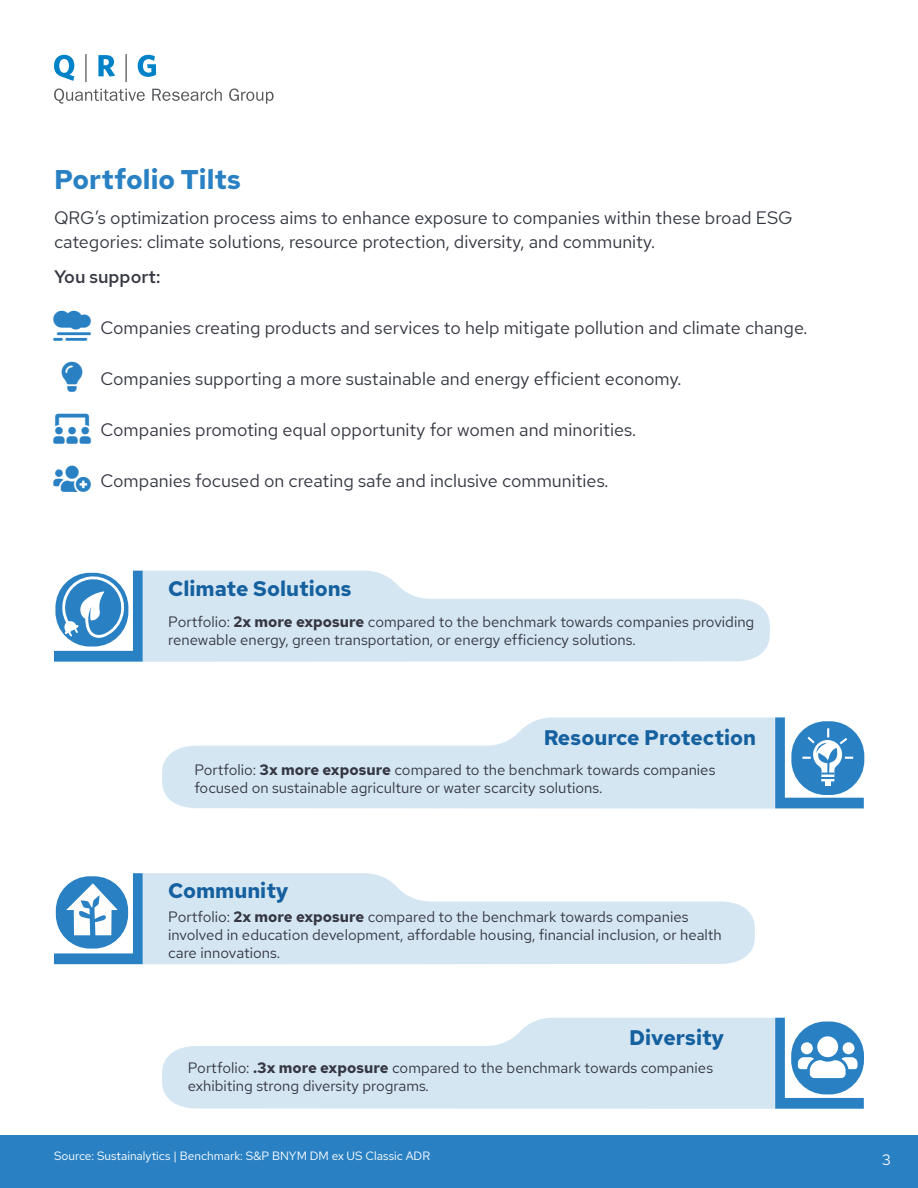
<style>
.page{position:relative;width:918px;height:1188px;background:#fff}
.page>*{position:absolute;margin:0;border:0;box-sizing:border-box;transform-origin:0 0}
.t1{font:30px "Font Awesome 5 Pro Solid";color:#2981c4}
.t2{font:700 27px "Red Hat Text";color:#2981c4}
.t3{font:700 21px "Red Hat Text";color:#15609f}
.t4{font:18px/24px "Red Hat Text";color:#353842}
.t5{font:500 18px "Red Hat Text";color:#353842}
.t6{font:15px/18px "Red Hat Text";color:#353842}
.t7{font:500 15px "Red Hat Text";color:#353842}
.t8{font:15px "Red Hat Text";color:#fff}
.t9{font:12px "Red Hat Text";color:#fff}
.s1{font-weight:700}
</style>
<div class="page">
<svg style="left:54px;top:88px;width:91px;height:16px"></svg>
<svg style="left:152px;top:89px;width:70px;height:12px"></svg>
<svg style="left:229px;top:88px;width:45px;height:16px"></svg>
<svg style="left:54px;top:55px;width:20px;height:26px"></svg>
<hr style="left:85px;top:54px;width:2px;height:28px;background:#57585a">
<hr style="left:125px;top:54px;width:2px;height:28px;background:#57585a">
<svg style="left:98px;top:55px;width:17px;height:22px"></svg>
<svg style="left:138px;top:55px;width:18px;height:22px"></svg>
<div style="left:0;top:1136px;width:918px;height:52px;background:#2981c4"></div>
<svg style="left:143px;top:571px;width:627px;height:91px;fill:#d5e6f3"></svg>
<svg style="left:143px;top:873px;width:612px;height:91px;fill:#d5e6f3"></svg>
<svg style="left:54px;top:571px;width:89px;height:91px"></svg>
<svg style="left:162px;top:717px;width:613px;height:92px;fill:#d5e6f3"></svg>
<svg style="left:162px;top:1018px;width:613px;height:91px;fill:#d5e6f3"></svg>
<svg style="left:775px;top:717px;width:89px;height:91px"></svg>
<svg style="left:54px;top:873px;width:89px;height:91px"></svg>
<svg style="left:775px;top:1018px;width:89px;height:91px"></svg>
<p class="t2" style="left:54px;top:162px;width:188px">Portfolio Tilts</p>
<p class="t4" style="left:54px;top:206px;width:740px">QRG’s optimization process aims to enhance exposure to companies within these broad ESG categories: climate solutions, resource protection, diversity, and community.</p>
<p class="t5" style="left:54px;top:265px;width:108px">You support:</p>
<p class="t7" style="left:54px;top:312px;width:7px">•</p>
<p class="t4" style="left:100px;top:316px;width:709px">Companies creating products and services to help mitigate pollution and climate change.</p>
<p class="t4" style="left:100px;top:367px;width:583px">Companies supporting a more sustainable and energy efficient economy.</p>
<p class="t4" style="left:100px;top:418px;width:537px">Companies promoting equal opportunity for women and minorities.</p>
<p class="t4" style="left:100px;top:469px;width:510px">Companies focused on creating safe and inclusive communities.</p>
<p class="t1" style="left:62px;top:361px;width:22px">●▼◆●</p>
<p class="t1" style="left:54px;top:414px;width:39px">◆▲▲●▲▲</p>
<p class="t1" style="left:54px;top:464px;width:39px">◆▲▲●</p>
<p class="t3" style="left:168px;top:574px;width:185px">Climate Solutions</p>
<p class="t6" style="left:168px;top:612px;width:588px">Portfolio: <span class="s1">2x more exposure</span> compared to the benchmark towards companies providing renewable energy, green transportation, or energy efficiency solutions.</p>
<p class="t3" style="left:544px;top:723px;width:214px">Resource Protection</p>
<p class="t6" style="left:194px;top:760px;width:523px">Portfolio: <span class="s1">3x more exposure</span> compared to the benchmark towards companies focused on sustainable agriculture or water scarcity solutions.</p>
<p class="t3" style="left:168px;top:877px;width:122px">Community</p>
<p class="t6" style="left:168px;top:907px;width:555px">Portfolio: <span class="s1">2x more exposure</span> compared to the benchmark towards companies involved in education development, affordable housing, financial inclusion, or health care innovations.</p>
<p class="t3" style="left:629px;top:1024px;width:96px">Diversity</p>
<p class="t6" style="left:188px;top:1059px;width:527px">Portfolio: <span class="s1">.3x more exposure</span> compared to the benchmark towards companies exhibiting strong diversity programs.</p>
<p class="t9" style="left:54px;top:1148px;width:378px">Source: Sustainalytics | Benchmark: S&amp;P BNYM DM ex US Classic ADR</p>
<p class="t8" style="left:882px;top:1150px;width:10px">3</p>
</div>
